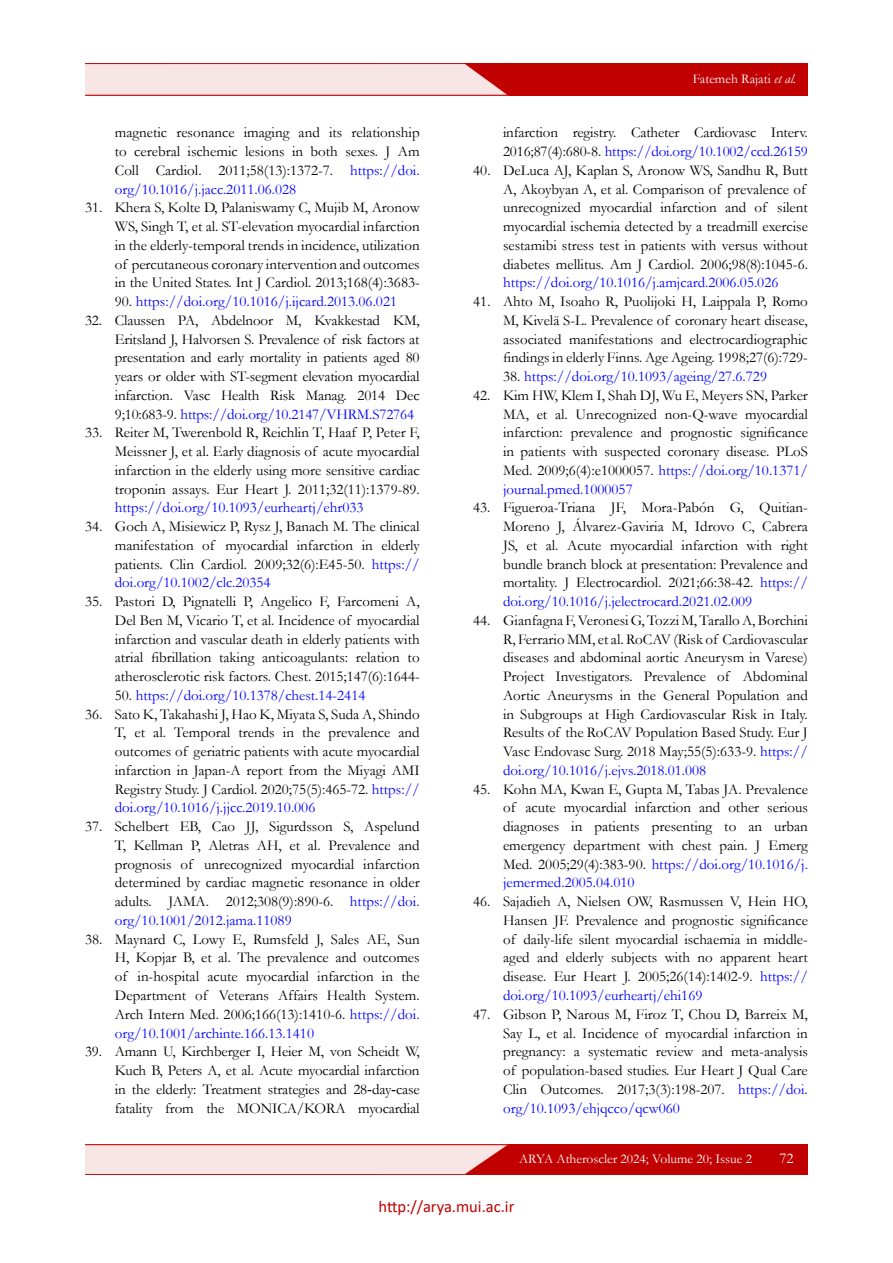
<style>
.page{position:relative;width:893px;height:1263px;background:#fff}
.page>*{position:absolute;margin:0;border:0;box-sizing:border-box;transform-origin:0 0}
.t1{font:16.5px "Calibri";color:#c00000}
.t2{font:15px/18.8px "Garamond";color:#000;text-align:justify}
.t3{font:15px "Garamond";color:#00f}
.t4{font:15px "Garamond";color:#fff}
.t5{font:13.5px "Garamond";color:#fff}
.s1{color:#00f}
.s2{color:#000}
.s3{font-family:"Times New Roman"}
.s4{font-style:italic}
</style>
<div class="page">
<img style="left:85px;top:1144px;width:723px;height:30px">
<img style="left:85px;top:64px;width:723px;height:31px">
<p class="t2" style="left:115px;top:123px;width:306px">magnetic resonance imaging and its relationship to cerebral ischemic lesions in both sexes. J Am Coll Cardiol. 2011;58(13):1372-7. <span class="s1">https://doi. org/10.1016/j.jacc.2011.06.028</span></p>
<p class="t2" style="left:115px;top:198px;width:306px;text-indent:-30px">31. Khera S, Kolte D, Palaniswamy C, Mujib M, Aronow WS, Singh T, et al. ST-elevation myocardial infarction in the elderly-temporal trends in incidence, utilization of percutaneous coronary intervention and outcomes in the United States. Int J Cardiol. 2013;168(4):3683-</p>
<p class="t3" style="left:115px;top:291px;width:284px"><span class="s2">90.</span> https://doi.org/10.1016/j.ijcard.2013.06.021</p>
<p class="t2" style="left:115px;top:310px;width:306px;text-indent:-30px">32. Claussen PA, Abdelnoor M, Kvakkestad KM, Eritsland J, Halvorsen S. Prevalence of risk factors at presentation and early mortality in patients aged 80 years or older with ST-segment elevation myocardial infarction. Vasc Health Risk Manag. 2014 Dec 9;10:683-9. <span class="s1">https://doi.org/10.2147/VHRM.S72764</span></p>
<p class="t2" style="left:115px;top:423px;width:306px;text-indent:-30px">33. Reiter M, Twerenbold R, Reichlin T, Haaf P, Peter F, Meissner J, et al. Early diagnosis of acute myocardial infarction in the elderly using more sensitive cardiac troponin assays. Eur Heart J. 2011;32(11):1379-89.</p>
<p class="t3" style="left:115px;top:498px;width:250px">https://doi.org/10.1093/eurheartj/ehr033</p>
<p class="t2" style="left:115px;top:517px;width:306px;text-indent:-30px">34. Goch A, Misiewicz P, Rysz J, Banach M. The clinical manifestation of myocardial infarction in elderly patients. Clin Cardiol. 2009;32(6):E45-50. <span class="s1">https:// doi.org/10.1002/clc.20354</span></p>
<p class="t2" style="left:115px;top:592px;width:306px;text-indent:-30px">35. Pastori D, Pignatelli P, Angelico F, Farcomeni A, Del Ben M, Vicario T, et al. Incidence of myocardial infarction and vascular death in elderly patients with atrial fibrillation taking anticoagulants: relation to atherosclerotic risk factors. Chest. 2015;147(6):1644-</p>
<p class="t3" style="left:115px;top:685px;width:252px"><span class="s2">50.</span> https://doi.org/10.1378/chest.14-2414</p>
<p class="t2" style="left:115px;top:704px;width:306px;text-indent:-30px">36. Sato K, Takahashi J, Hao K, Miyata S, Suda A, Shindo T, et al. Temporal trends in the prevalence and outcomes of geriatric patients with acute myocardial infarction in Japan-A report from the Miyagi AMI Registry Study. J Cardiol. 2020;75(5):465-72. <span class="s1">https:// doi.org/10.1016/j.jjcc.2019.10.006</span></p>
<p class="t2" style="left:115px;top:817px;width:306px;text-indent:-30px">37. Schelbert EB, Cao JJ, Sigurdsson S, Aspelund T, Kellman P, Aletras AH, et al. Prevalence and prognosis of unrecognized myocardial infarction determined by cardiac magnetic resonance in older adults. JAMA. 2012;308(9):890-6. <span class="s1">https://doi. org/10.1001/2012.jama.11089</span></p>
<p class="t2" style="left:115px;top:929px;width:306px;text-indent:-30px">38. Maynard C, Lowy E, Rumsfeld J, Sales AE, Sun H, Kopjar B, et al. The prevalence and outcomes of in-hospital acute myocardial infarction in the Department of Veterans Affairs Health System.<br>Arch Intern Med. 2006;166(13):1410-6. <span class="s1">https://doi. org/10.1001/archinte.166.13.1410</span></p>
<p class="t2" style="left:115px;top:1042px;width:306px;text-indent:-30px">39. Amann U, Kirchberger I, Heier M, von Scheidt W, Kuch B, Peters A, et al. Acute myocardial infarction in the elderly: Treatment strategies and 28<span class="s3">‐</span>day<span class="s3">‐</span>case fatality from the MONICA/KORA myocardial</p>
<p class="t5" style="left:693px;top:70px;width:105px">Fatemeh Rajati <span class="s4">et al.</span></p>
<p class="t2" style="left:503px;top:123px;width:306px">infarction registry. Catheter Cardiovasc Interv.<br>2016;87(4):680-8. <span class="s1">https://doi.org/10.1002/ccd.26159</span></p>
<p class="t2" style="left:503px;top:160px;width:306px;text-align:left;text-indent:-30px">40. DeLuca AJ, Kaplan S, Aronow WS, Sandhu R, Butt A, Akoybyan A, et al. Comparison of prevalence of unrecognized myocardial infarction and of silent myocardial ischemia detected by a treadmill exercise sestamibi stress test in patients with versus without diabetes mellitus. Am J Cardiol. 2006;98(8):1045-6.</p>
<p class="t3" style="left:503px;top:273px;width:277px">https://doi.org/10.1016/j.amjcard.2006.05.026</p>
<p class="t2" style="left:503px;top:292px;width:306px;text-indent:-30px">41. Ahto M, Isoaho R, Puolijoki H, Laippala P, Romo M, Kivelä S-L. Prevalence of coronary heart disease, associated manifestations and electrocardiographic findings in elderly Finns. Age Ageing. 1998;27(6):729-</p>
<p class="t3" style="left:503px;top:366px;width:265px"><span class="s2">38.</span> https://doi.org/10.1093/ageing/27.6.729</p>
<p class="t2" style="left:503px;top:385px;width:306px;text-indent:-30px">42. Kim HW, Klem I, Shah DJ, Wu E, Meyers SN, Parker MA, et al. Unrecognized non-Q-wave myocardial infarction: prevalence and prognostic significance in patients with suspected coronary disease. PLoS Med. 2009;6(4):e1000057. <span class="s1">https://doi.org/10.1371/ journal.pmed.1000057</span></p>
<p class="t2" style="left:503px;top:498px;width:306px;text-indent:-30px">43. Figueroa-Triana JF, Mora-Pabón G, Quitian-Moreno J, Álvarez-Gaviria M, Idrovo C, Cabrera JS, et al. Acute myocardial infarction with right bundle branch block at presentation: Prevalence and mortality. J Electrocardiol. 2021;66:38-42. <span class="s1">https:// doi.org/10.1016/j.jelectrocard.2021.02.009</span></p>
<p class="t2" style="left:503px;top:610px;width:306px;text-indent:-30px">44. Gianfagna F, Veronesi G, Tozzi M, Tarallo A, Borchini R, Ferrario MM, et al. RoCAV (Risk of Cardiovascular diseases and abdominal aortic Aneurysm in Varese)<br>Project Investigators. Prevalence of Abdominal Aortic Aneurysms in the General Population and in Subgroups at High Cardiovascular Risk in Italy.<br>Results of the RoCAV Population Based Study. Eur J Vasc Endovasc Surg. 2018 May;55(5):633-9. <span class="s1">https:// doi.org/10.1016/j.ejvs.2018.01.008</span></p>
<p class="t2" style="left:503px;top:779px;width:306px;text-indent:-30px">45. Kohn MA, Kwan E, Gupta M, Tabas JA. Prevalence of acute myocardial infarction and other serious diagnoses in patients presenting to an urban emergency department with chest pain. J Emerg Med. 2005;29(4):383-90. <span class="s1">https://doi.org/10.1016/j. jemermed.2005.04.010</span></p>
<p class="t2" style="left:503px;top:892px;width:306px;text-indent:-30px">46. Sajadieh A, Nielsen OW, Rasmussen V, Hein HO, Hansen JF. Prevalence and prognostic significance of daily-life silent myocardial ischaemia in middle&shy;aged and elderly subjects with no apparent heart disease. Eur Heart J. 2005;26(14):1402-9. <span class="s1">https:// doi.org/10.1093/eurheartj/ehi169</span></p>
<p class="t2" style="left:503px;top:1004px;width:306px;text-indent:-30px">47. Gibson P, Narous M, Firoz T, Chou D, Barreix M, Say L, et al. Incidence of myocardial infarction in pregnancy: a systematic review and meta-analysis of population-based studies. Eur Heart J Qual Care Clin Outcomes. 2017;3(3):198-207. <span class="s1">https://doi. org/10.1093/ehjqcco/qcw060</span></p>
<p class="t5" style="left:519px;top:1150px;width:234px">ARYA Atheroscler 2024; Volume 20; Issue 2</p>
<p class="t4" style="left:779px;top:1148px;width:16px">72</p>
<p class="t1" style="left:379px;top:1195px;width:137px">http://arya.mui.ac.ir</p>
</div>
